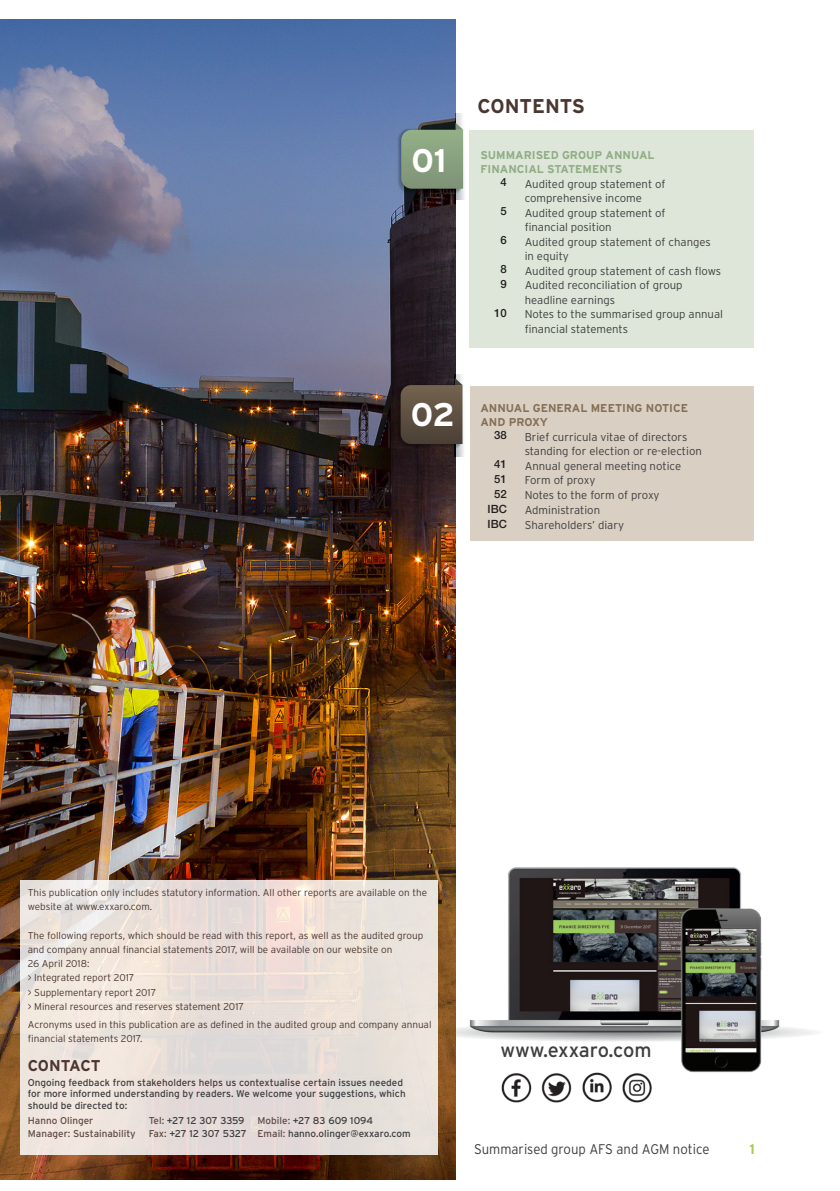
<style>
.page{position:relative;width:840px;height:1191px;background:#fff}
.page>*{position:absolute;margin:0;border:0;box-sizing:border-box;transform-origin:0 0}
.t1{font:700 32.6px "Interstate";color:#fff}
.Body_Exxaro18{font:19.8px "Interstate";color:#3e3e3f}
.PAGE_HEADS_Exxaro18{font:700 19.8px "Interstate";color:#4b3731}
.t2{font:700 15.6px "Interstate";letter-spacing:-.02em;color:#4b3731}
.Body_Exxaro18-2{font:300 14px "Interstate";color:#3e3e3f;scale:.94 1}
.Page_Number_E2016{font:700 14px "Interstate";color:#a3ce4b}
.t3{font:300 11.4px/14.2px "Interstate";color:#3e3e3f}
.t4{font:700 11.4px/14.2px "Interstate";color:#8fad84}
.t5{font:700 11.4px/14.2px "Interstate";color:#856f56}
.t6{font:500 11.4px "Helvetica Neue LT Std";color:#231f20}
.t7{font:300 10px/14.2px "Interstate";color:#4b3731}
.Body_Exxaro18-3{font:10px/11.4px "Interstate";color:#3e3e3f}
.Body_Exxaro18-4{font:10px "Interstate";color:#5f4b45}
.Body_Exxaro18-5{font:10px "Interstate";letter-spacing:-.02em;color:#3e3e3f}
.s1{color:#5f4b45}
</style>
<div class="page">
<img style="left:455px;top:853px;width:362px;height:189px">
<img style="left:677px;top:906px;width:86px;height:167px">
<img style="left:501px;top:1073px;width:31px;height:30px">
<img style="left:541px;top:1073px;width:31px;height:30px">
<img style="left:622px;top:1073px;width:30px;height:30px">
<img style="left:582px;top:1072px;width:30px;height:30px">
<img style="left:0;top:20px;width:455px;height:1159px">
<div style="left:469px;top:386px;width:284px;height:155px;background:#d9cfc3"></div>
<svg style="left:396px;top:113px;width:68px;height:86px;background:#75887c"></svg>
<div style="left:469px;top:130px;width:284px;height:218px;background:#dde6d8"></div>
<svg style="left:20px;top:880px;width:418px;height:274px;background:#e9e0da"></svg>
<svg style="left:397px;top:374px;width:67px;height:83px;background:#53463e"></svg>
<p class="t1" style="left:411px;top:142px;width:37px">01</p>
<p class="PAGE_HEADS_Exxaro18" style="left:477px;top:95px;width:109px">CONTENTS</p>
<p class="t4" style="left:480px;top:147px;width:176px">SUMMARISED GROUP ANNUAL<br>FINANCIAL STATEMENTS</p>
<p class="t6" style="left:500px;top:176px;width:8px">4</p>
<p class="t3" style="left:524px;top:176px;width:142px">Audited group statement of comprehensive income</p>
<p class="t6" style="left:500px;top:205px;width:8px">5</p>
<p class="t3" style="left:524px;top:205px;width:142px">Audited group statement of financial position</p>
<p class="t6" style="left:500px;top:234px;width:8px">6</p>
<p class="t3" style="left:524px;top:234px;width:187px">Audited group statement of changes in equity</p>
<p class="t6" style="left:500px;top:263px;width:8px">8</p>
<p class="t3" style="left:524px;top:263px;width:198px">Audited group statement of cash flows</p>
<p class="t6" style="left:500px;top:277px;width:8px">9</p>
<p class="t3" style="left:524px;top:278px;width:159px">Audited reconciliation of group headline earnings</p>
<p class="t6" style="left:494px;top:306px;width:14px">10</p>
<p class="t3" style="left:524px;top:307px;width:200px">Notes to the summarised group annual financial statements</p>
<p class="t1" style="left:410px;top:396px;width:46px">02</p>
<p class="t5" style="left:480px;top:400px;width:209px">ANNUAL GENERAL MEETING NOTICE<br>AND PROXY</p>
<p class="t6" style="left:494px;top:428px;width:14px">38</p>
<p class="t3" style="left:524px;top:429px;width:179px">Brief curricula vitae of directors standing for election or re-election</p>
<p class="t6" style="left:494px;top:457px;width:14px">41</p>
<p class="t3" style="left:524px;top:458px;width:158px">Annual general meeting notice</p>
<p class="t6" style="left:494px;top:472px;width:14px">51</p>
<p class="t3" style="left:524px;top:473px;width:72px">Form of proxy</p>
<p class="t6" style="left:494px;top:487px;width:14px">52</p>
<p class="t3" style="left:524px;top:488px;width:136px">Notes to the form of proxy</p>
<p class="t6" style="left:487px;top:502px;width:21px">IBC</p>
<p class="t3" style="left:524px;top:503px;width:77px">Administration</p>
<p class="t6" style="left:487px;top:517px;width:21px">IBC</p>
<p class="t3" style="left:524px;top:518px;width:101px">Shareholders’ diary</p>
<p class="t7" style="left:28px;top:885px;width:400px">This publication only includes statutory information. All other reports are available on the website at www.exxaro.com.</p>
<p class="t7" style="left:28px;top:928px;width:397px">The following reports, which should be read with this report, as well as the audited group and company annual financial statements 2017, will be available on our website on<br>26 April 2018:</p>
<p class="t7" style="left:28px;top:970px;width:108px">&gt; Integrated report 2017</p>
<p class="t7" style="left:28px;top:985px;width:130px">&gt; Supplementary report 2017</p>
<p class="t7" style="left:28px;top:999px;width:217px">&gt; Mineral resources and reserves statement 2017</p>
<p class="t7" style="left:28px;top:1017px;width:405px">Acronyms used in this publication are as defined in the audited group and company annual financial statements 2017.</p>
<p class="t2" style="left:28px;top:1057px;width:74px">CONTACT</p>
<p class="Body_Exxaro18-3" style="left:28px;top:1076px;width:379px">Ongoing feedback from stakeholders helps us contextualise certain issues needed for more informed understanding by readers. We welcome your suggestions, which should be directed to:</p>
<p class="Body_Exxaro18-4" style="left:28px;top:1114px;width:67px">Hanno Olinger</p>
<p class="Body_Exxaro18-3" style="left:149px;top:1114px;width:97px"><span class="s1">Tel:</span> +27 12 307 3359</p>
<p class="Body_Exxaro18-3" style="left:257px;top:1114px;width:117px"><span class="s1">Mobile:</span> +27 83 609 1094</p>
<p class="Body_Exxaro18-4" style="left:28px;top:1127px;width:109px">Manager: Sustainability</p>
<p class="Body_Exxaro18-5" style="left:149px;top:1127px;width:100px"><span class="s1">Fax:</span> +27 12 307 5327</p>
<p class="Body_Exxaro18-3" style="left:257px;top:1127px;width:155px"><span class="s1">Email:</span> hanno.olinger@exxaro.com</p>
<p class="Body_Exxaro18" style="left:500px;top:1038px;width:153px">www.exxaro.com</p>
<p class="Body_Exxaro18-2" style="left:474px;top:1141px;width:252px">Summarised group AFS and AGM notice</p>
<p class="Page_Number_E2016" style="left:749px;top:1141px;width:7px">1</p>
</div>
